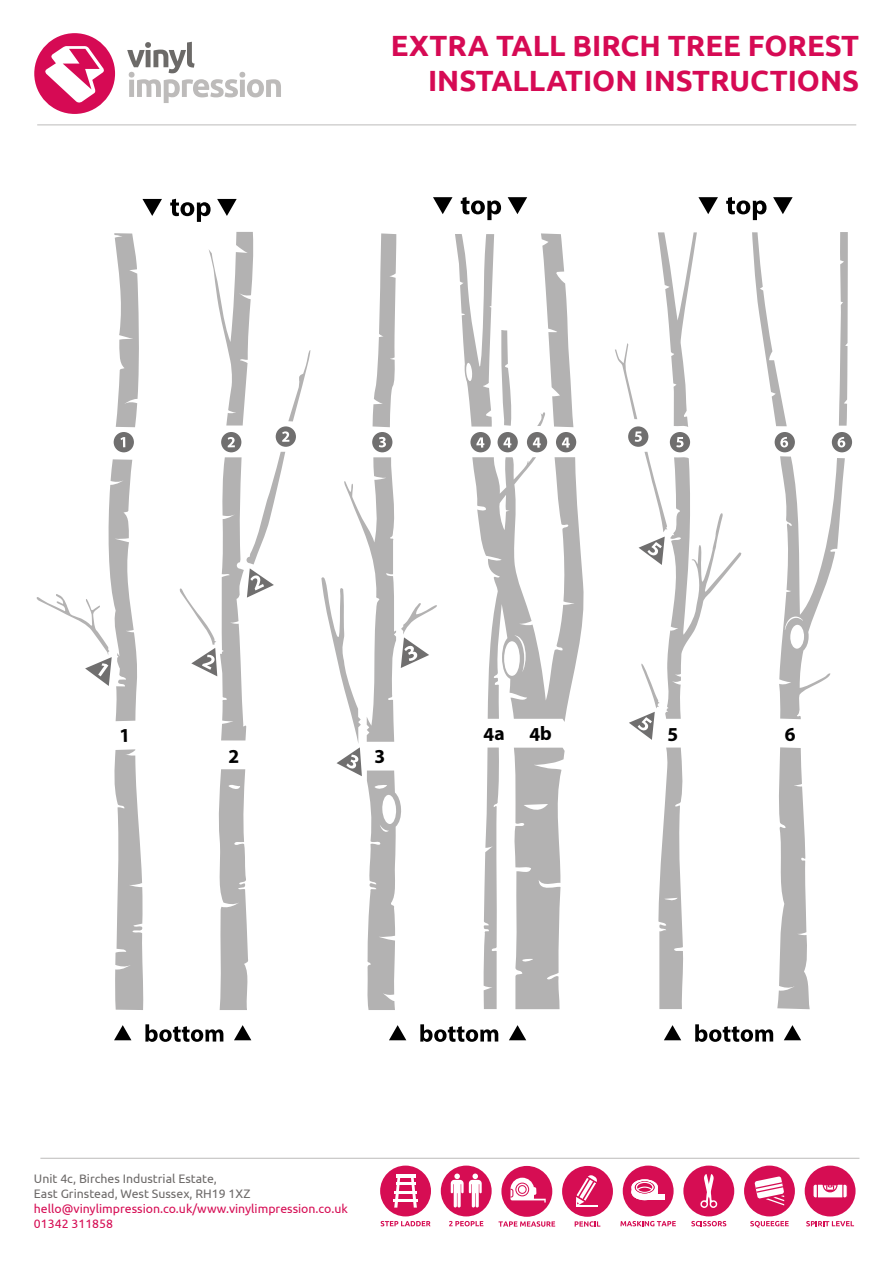
<style>
.page{position:relative;width:893px;height:1263px;background:#fff}
.page>*{position:absolute;margin:0;border:0;box-sizing:border-box;transform-origin:0 0}
.t1{font:700 29.25px "Ubuntu";color:#d60a54}
.t2{font:700 19.65px "Myriad Pro";color:#000}
.t3{font:12.3px "Ubuntu";color:#d60d54}
.t4{font:12.3px "Ubuntu";color:#6d6a69}
</style>
<div class="page">
<svg style="left:658px;top:747px;width:25px;height:262px"></svg>
<svg style="left:472px;top:457px;width:112px;height:265px"></svg>
<svg style="left:483px;top:747px;width:16px;height:262px"></svg>
<svg style="left:514px;top:748px;width:51px;height:261px"></svg>
<svg style="left:219px;top:769px;width:29px;height:241px;background:#bdbcbc"></svg>
<svg style="left:779px;top:456px;width:66px;height:263px"></svg>
<svg style="left:777px;top:747px;width:33px;height:262px"></svg>
<svg style="left:114px;top:749px;width:30px;height:261px"></svg>
<svg style="left:37px;top:459px;width:100px;height:262px"></svg>
<svg style="left:145px;top:1024px;width:78px;height:18px"></svg>
<svg style="left:114px;top:1025px;width:17px;height:15px"></svg>
<svg style="left:234px;top:1025px;width:17px;height:15px"></svg>
<svg style="left:420px;top:1024px;width:78px;height:18px"></svg>
<svg style="left:389px;top:1025px;width:17px;height:15px"></svg>
<svg style="left:509px;top:1025px;width:17px;height:15px"></svg>
<svg style="left:695px;top:1024px;width:78px;height:18px"></svg>
<svg style="left:664px;top:1025px;width:17px;height:15px"></svg>
<svg style="left:784px;top:1025px;width:17px;height:15px"></svg>
<svg style="left:288px;top:350px;width:23px;height:71px"></svg>
<svg style="left:209px;top:232px;width:45px;height:193px"></svg>
<svg style="left:373px;top:233px;width:23px;height:194px"></svg>
<svg style="left:455px;top:234px;width:39px;height:193px"></svg>
<svg style="left:537px;top:233px;width:36px;height:194px"></svg>
<svg style="left:501px;top:330px;width:11px;height:96px"></svg>
<svg style="left:752px;top:232px;width:35px;height:194px"></svg>
<svg style="left:839px;top:232px;width:9px;height:194px;background:#c1c0c0"></svg>
<svg style="left:114px;top:233px;width:25px;height:194px"></svg>
<div style="left:276px;top:426px;width:20px;height:21px;background:#706f6f;border-radius:50%"></div>
<svg style="left:179px;top:431px;width:110px;height:309px"></svg>
<div style="left:372px;top:432px;width:20px;height:20px;background:#706f6f;border-radius:50%"></div>
<svg style="left:379px;top:437px;width:7px;height:10px"></svg>
<div style="left:498px;top:432px;width:20px;height:20px;background:#706f6f;border-radius:50%"></div>
<svg style="left:503px;top:437px;width:8px;height:11px"></svg>
<div style="left:527px;top:432px;width:20px;height:20px;background:#706f6f;border-radius:50%"></div>
<svg style="left:533px;top:437px;width:8px;height:11px"></svg>
<div style="left:470px;top:432px;width:21px;height:20px;background:#706f6f;border-radius:50%"></div>
<svg style="left:476px;top:437px;width:8px;height:11px"></svg>
<div style="left:556px;top:432px;width:20px;height:20px;background:#706f6f;border-radius:50%"></div>
<svg style="left:562px;top:437px;width:8px;height:11px"></svg>
<div style="left:114px;top:432px;width:20px;height:20px;background:#706f6f;border-radius:50%"></div>
<svg style="left:121px;top:437px;width:4px;height:10px"></svg>
<div style="left:775px;top:432px;width:20px;height:20px;background:#706f6f;border-radius:50%"></div>
<svg style="left:780px;top:437px;width:8px;height:10px"></svg>
<div style="left:832px;top:432px;width:20px;height:20px;background:#706f6f;border-radius:50%"></div>
<svg style="left:837px;top:437px;width:8px;height:10px"></svg>
<svg style="left:170px;top:199px;width:41px;height:23px"></svg>
<svg style="left:142px;top:199px;width:20px;height:17px"></svg>
<svg style="left:217px;top:199px;width:20px;height:17px"></svg>
<svg style="left:461px;top:197px;width:40px;height:23px"></svg>
<svg style="left:433px;top:197px;width:19px;height:17px"></svg>
<svg style="left:508px;top:197px;width:19px;height:17px"></svg>
<svg style="left:726px;top:197px;width:40px;height:23px"></svg>
<svg style="left:698px;top:197px;width:20px;height:17px"></svg>
<svg style="left:773px;top:197px;width:20px;height:17px"></svg>
<svg style="left:34px;top:33px;width:81px;height:81px"></svg>
<svg style="left:127px;top:42px;width:154px;height:61px"></svg>
<hr style="left:37px;top:125px;width:819px;height:1px;background:#bdbbba">
<hr style="left:40px;top:1158px;width:819px;height:1px;background:#bdbbba">
<svg style="left:691px;top:1221px;width:35px;height:5px"></svg>
<div style="left:683px;top:1165px;width:51px;height:51px;background:#d60d53;border-radius:50%"></div>
<svg style="left:700px;top:1174px;width:17px;height:34px"></svg>
<svg style="left:620px;top:1221px;width:56px;height:5px"></svg>
<div style="left:623px;top:1165px;width:51px;height:51px;background:#d60d53;border-radius:50%"></div>
<div style="left:644px;top:1195px;width:21px;height:5px;background:#fff"></div>
<svg style="left:631px;top:1179px;width:27px;height:21px"></svg>
<svg style="left:806px;top:1221px;width:48px;height:5px"></svg>
<div style="left:805px;top:1165px;width:50px;height:51px;background:#d60d53;border-radius:50%"></div>
<svg style="left:813px;top:1184px;width:34px;height:14px"></svg>
<svg style="left:750px;top:1221px;width:39px;height:7px"></svg>
<div style="left:744px;top:1165px;width:51px;height:51px;background:#d60d53;border-radius:50%"></div>
<svg style="left:754px;top:1176px;width:30px;height:29px"></svg>
<svg style="left:498px;top:1221px;width:57px;height:6px"></svg>
<div style="left:501px;top:1166px;width:51px;height:51px;background:#d60d53;border-radius:50%"></div>
<svg style="left:510px;top:1178px;width:36px;height:24px"></svg>
<svg style="left:449px;top:1221px;width:34px;height:5px"></svg>
<div style="left:441px;top:1165px;width:51px;height:51px;background:#d60d53;border-radius:50%"></div>
<svg style="left:451px;top:1173px;width:31px;height:35px"></svg>
<svg style="left:381px;top:1221px;width:50px;height:5px"></svg>
<div style="left:380px;top:1165px;width:51px;height:51px;background:#d60d53;border-radius:50%"></div>
<hr style="left:396px;top:1174px;width:19px;height:4px;background:#fff">
<svg style="left:394px;top:1176px;width:23px;height:31px"></svg>
<hr style="left:394px;top:1191px;width:23px;height:2px;background:#fff">
<hr style="left:393px;top:1199px;width:25px;height:3px;background:#fff">
<div style="left:562px;top:1166px;width:51px;height:51px;background:#d60d53;border-radius:50%"></div>
<svg style="left:576px;top:1175px;width:22px;height:31px"></svg>
<svg style="left:575px;top:1221px;width:25px;height:6px"></svg>
<svg style="left:321px;top:457px;width:116px;height:553px"></svg>
<svg style="left:615px;top:232px;width:127px;height:508px"></svg>
<p class="t1" style="left:391px;top:28px;width:470px">EXTRA TALL BIRCH TREE FOREST</p>
<p class="t1" style="left:428px;top:63px;width:433px">INSTALLATION INSTRUCTIONS</p>
<p class="t2" style="left:483px;top:721px;width:70px;rotate:-1deg">4a 4b</p>
<p class="t4" style="left:34px;top:1171px;width:184px">Unit 4c, Birches Industrial Estate,</p>
<p class="t4" style="left:34px;top:1186px;width:218px">East Grinstead, West Sussex, RH19 1XZ</p>
<p class="t3" style="left:34px;top:1201px;width:315px">hello@vinylimpression.co.uk/www.vinylimpression.co.uk</p>
<p class="t3" style="left:34px;top:1216px;width:81px">01342 311858</p>
</div>
